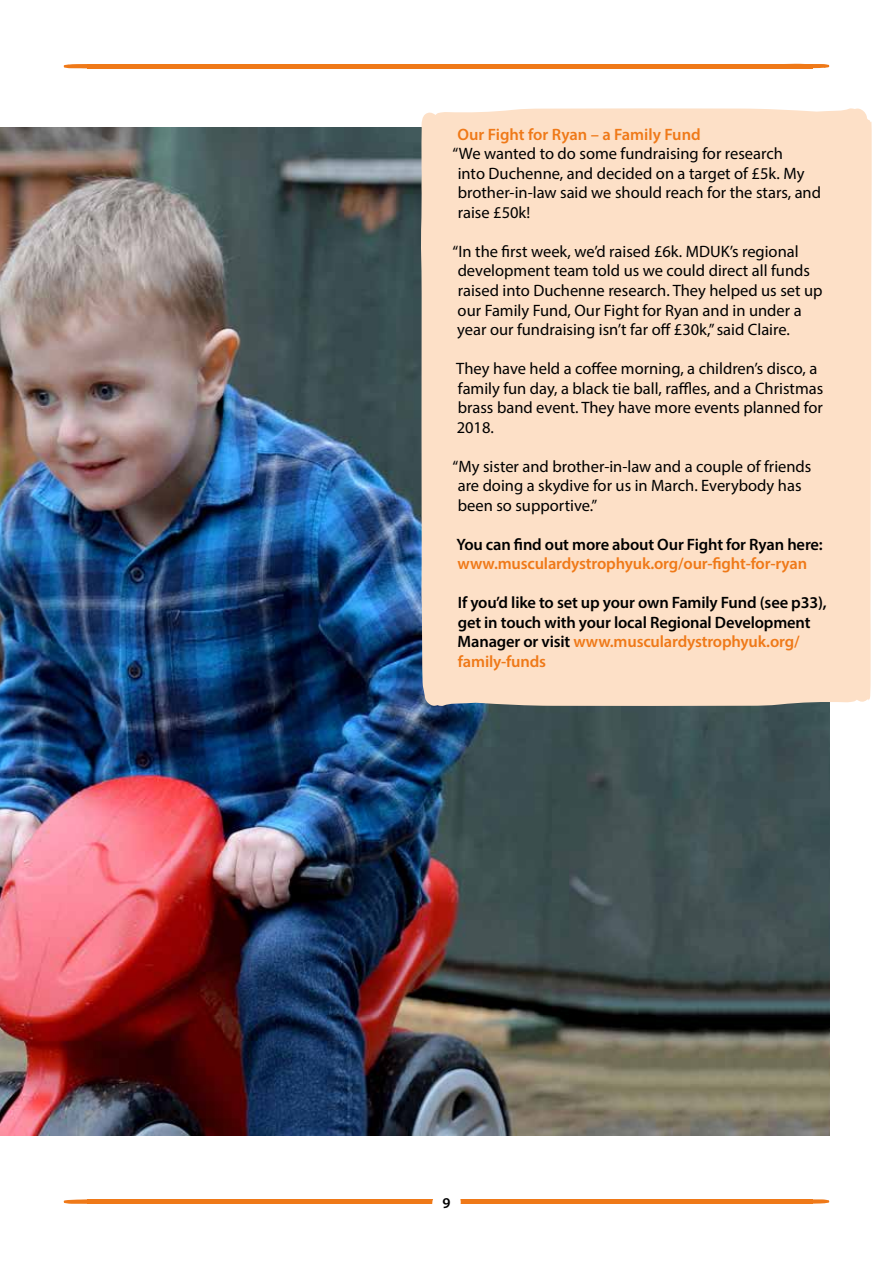
<style>
.page{position:relative;width:893px;height:1263px;background:#fff}
.page>*{position:absolute;margin:0;border:0;box-sizing:border-box;transform-origin:0 0}
.t1{font:16.5px/19.5px "Myriad Pro";color:#000}
.t2{font:600 16.5px/19.5px "Myriad Pro";letter-spacing:-.01em;color:#000}
.t3{font:600 16.5px "Myriad Pro";letter-spacing:-.01em;color:#ef7918}
.t4{font:600 15px "Myriad Pro";color:#000}
.s1{color:#ef7918}
</style>
<div class="page">
<div style="left:64px;top:1199px;width:765px;height:5px;background:#ef7918"></div>
<img style="left:0;top:128px;width:829px;height:1007px">
<div style="left:420px;top:108px;width:452px;height:598px;background:#fde0c7"></div>
<div style="left:64px;top:64px;width:765px;height:5px;background:#ef7918"></div>
<p class="t3" style="left:457px;top:124px;width:245px">Our Fight for Ryan – a Family Fund</p>
<p class="t1" style="left:458px;top:144px;width:365px;text-indent:-5px">“We wanted to do some fundraising for research<br>into Duchenne, and decided on a target of £5k. My brother-in-law said we should reach for the stars, and raise £50k!</p>
<p class="t1" style="left:453px;top:241px;width:371px">“In the first week, we’d raised £6k. MDUK’s regional development team told us we could direct all funds raised into Duchenne research. They helped us set up our Family Fund, Our Fight for Ryan and in under a year our fundraising isn’t far off £30k,” said Claire.</p>
<p class="t1" style="left:456px;top:358px;width:369px">They have held a coffee morning, a children’s disco, a family fun day, a black tie ball, raffles, and a Christmas brass band event. They have more events planned for 2018.</p>
<p class="t1" style="left:458px;top:456px;width:355px;text-indent:-5px">“My sister and brother-in-law and a couple of friends are doing a skydive for us in March. Everybody has been so supportive.”</p>
<p class="t2" style="left:457px;top:534px;width:368px">You can find out more about Our Fight for Ryan here:</p>
<p class="t3" style="left:458px;top:553px;width:351px">www.musculardystrophyuk.org/our-fight-for-ryan</p>
<p class="t2" style="left:458px;top:592px;width:371px">If you’d like to set up your own Family Fund (see p33), get in touch with your local Regional Development Manager or visit <span class="s1">www.musculardystrophyuk.org/ family-funds</span></p>
<p class="t4" style="left:442px;top:1193px;width:10px">9</p>
</div>
